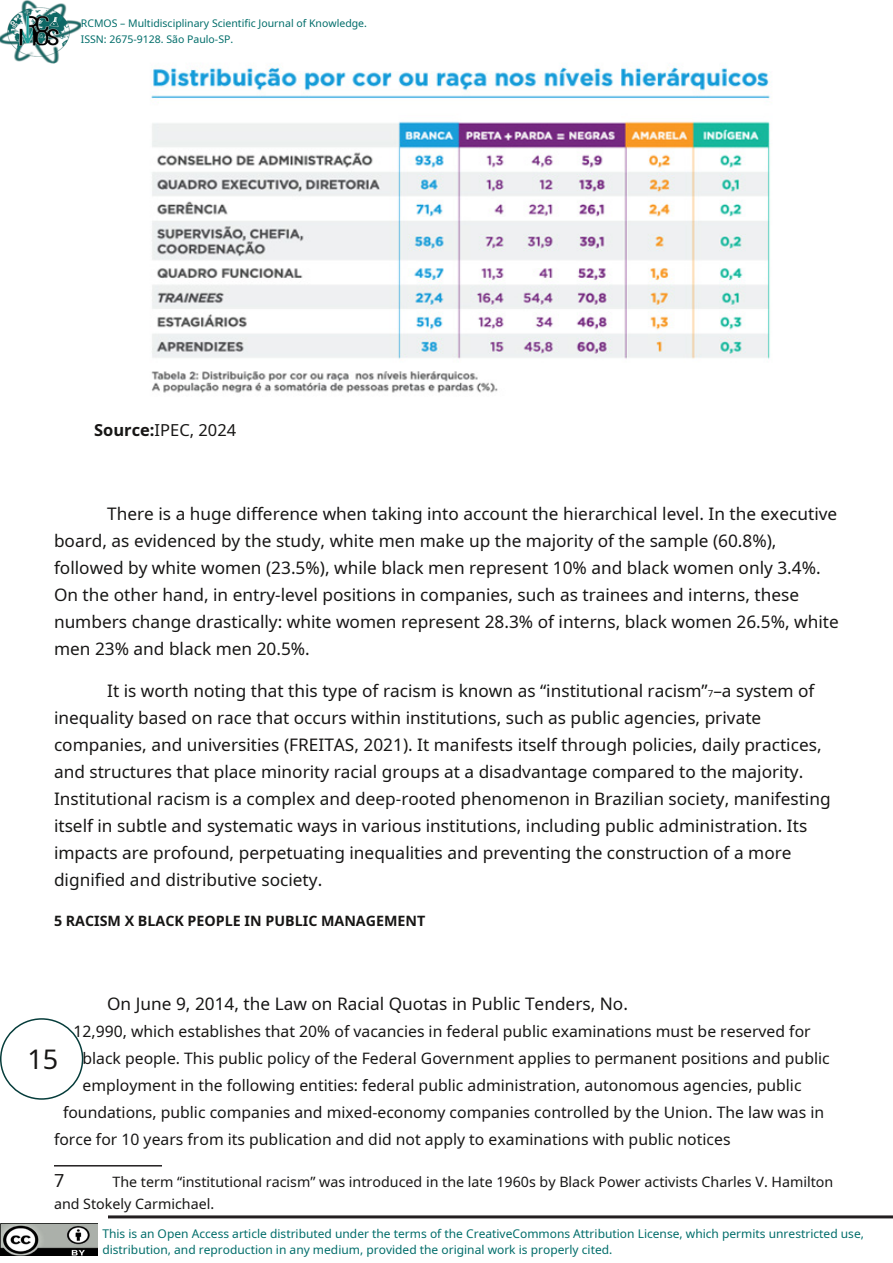
<style>
.page{position:relative;width:893px;height:1263px;background:#fff}
.page>*{position:absolute;margin:0;border:0;box-sizing:border-box;transform-origin:0 0}
.t1{font:27px "Noto Sans";color:#171615}
.t2{font:18px "Noto Sans";color:#171615}
.t3{font:17.25px/27px "Noto Sans";color:#171615}
.t4{font:16.5px "Noto Sans";color:#171615}
.t5{font:15.75px "Noto Sans";color:#171615}
.t6{font:14.25px/21.6px "Noto Sans";color:#171615}
.t7{font:700 14.25px "Noto Sans";color:#171615}
.t8{font:12px/16.5px "Noto Sans";color:#006d6a}
.t9{font:10.5px/16.5px "Noto Sans";color:#006d6a}
.s1{font-weight:700}
.s2{font-size:9.75px}
</style>
<div class="page">
<img style="left:0;top:1224px;width:97px;height:32px">
<img style="left:0;top:0;width:81px;height:64px">
<div style="left:0;top:1018px;width:83px;height:82px;border:2px solid #053c3a;border-radius:50%"></div>
<hr style="left:108px;top:1215px;width:785px;height:3px;background:#231f20">
<img style="left:151px;top:67px;width:619px;height:326px">
<hr style="left:54px;top:1165px;width:108px;height:1px;background:#231f20">
<p class="t9" style="left:81px;top:14px;width:288px">RCMOS – Multidisciplinary Scientific Journal of Knowledge.<br>ISSN: 2675-9128. São Paulo-SP.</p>
<p class="t4" style="left:94px;top:418px;width:144px"><span class="s1">Source:</span>IPEC, 2024</p>
<p class="t3" style="left:54px;top:500px;width:786px;text-indent:53px">There is a huge difference when taking into account the hierarchical level. In the executive board, as evidenced by the study, white men make up the majority of the sample (60.8%), followed by white women (23.5%), while black men represent 10% and black women only 3.4%.<br>On the other hand, in entry-level positions in companies, such as trainees and interns, these numbers change drastically: white women represent 28.3% of interns, black women 26.5%, white men 23% and black men 20.5%.</p>
<p class="t3" style="left:54px;top:677px;width:778px;text-indent:53px">It is worth noting that this type of racism is known as “institutional racism”<span class="s2">7</span>–a system of inequality based on race that occurs within institutions, such as public agencies, private companies, and universities (FREITAS, 2021). It manifests itself through policies, daily practices, and structures that place minority racial groups at a disadvantage compared to the majority.<br>Institutional racism is a complex and deep-rooted phenomenon in Brazilian society, manifesting itself in subtle and systematic ways in various institutions, including public administration. Its impacts are profound, perpetuating inequalities and preventing the construction of a more dignified and distributive society.</p>
<p class="t7" style="left:54px;top:910px;width:373px">5 RACISM X BLACK PEOPLE IN PUBLIC MANAGEMENT</p>
<p class="t3" style="left:107px;top:989px;width:522px">On June 9, 2014, the Law on Racial Quotas in Public Tenders, No.</p>
<p class="t5" style="left:74px;top:1020px;width:739px">12,990, which establishes that 20% of vacancies in federal public examinations must be reserved for</p>
<p class="t5" style="left:82px;top:1047px;width:749px">black people. This public policy of the Federal Government applies to permanent positions and public</p>
<p class="t5" style="left:82px;top:1074px;width:720px">employment in the following entities: federal public administration, autonomous agencies, public</p>
<p class="t5" style="left:63px;top:1101px;width:763px">foundations, public companies and mixed-economy companies controlled by the Union. The law was in</p>
<p class="t5" style="left:54px;top:1128px;width:678px">force for 10 years from its publication and did not apply to examinations with public notices</p>
<h1 class="t1" style="left:27px;top:1040px;width:32px">15</h1>
<p class="t2" style="left:54px;top:1168px;width:12px">7</p>
<p class="t6" style="left:54px;top:1171px;width:781px;text-indent:58px">The term “institutional racism” was introduced in the late 1960s by Black Power activists Charles V. Hamilton and Stokely Carmichael.</p>
<p class="t8" style="left:102px;top:1225px;width:763px">This is an Open Access article distributed under the terms of the CreativeCommons Attribution License, which permits unrestricted use, distribution, and reproduction in any medium, provided the original work is properly cited.</p>
</div>
